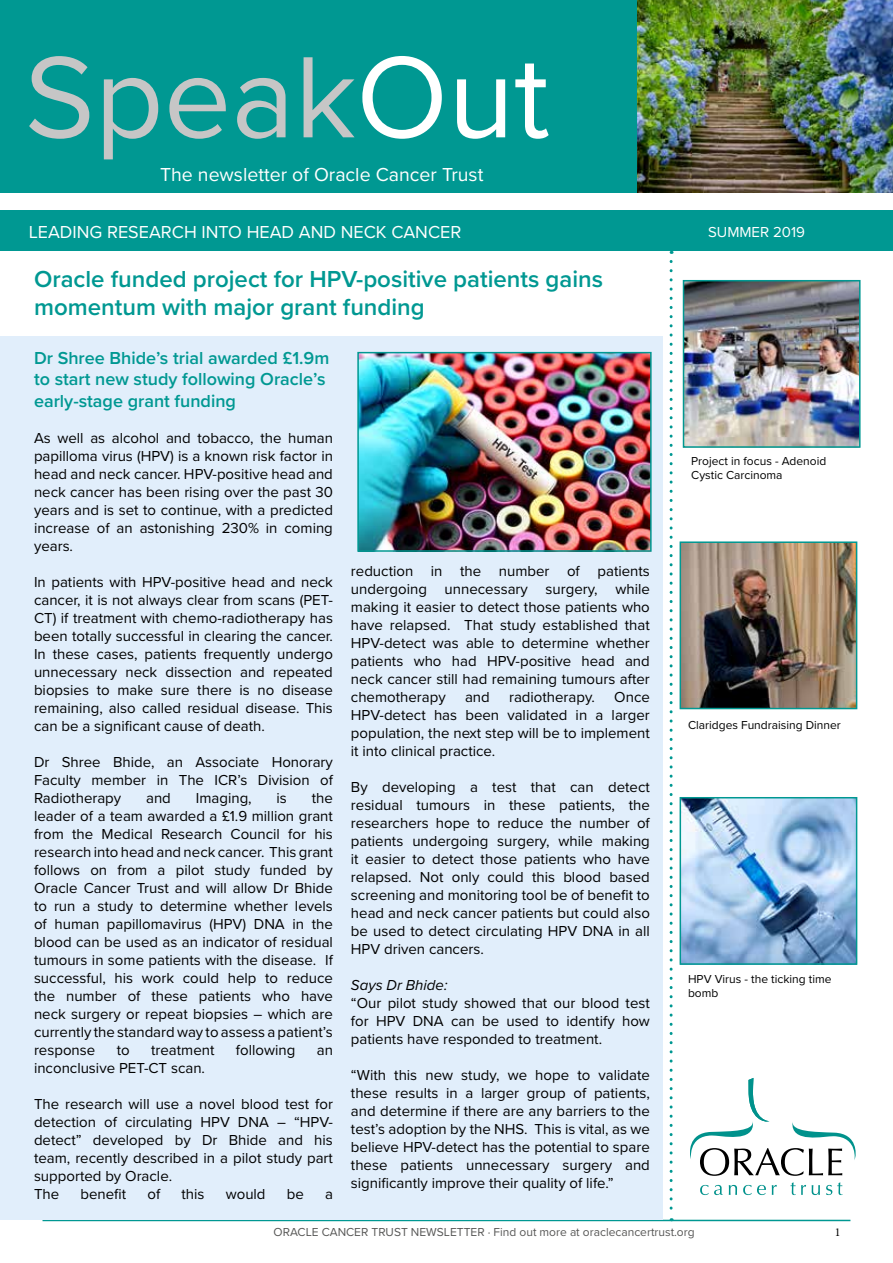
<style>
.page{position:relative;width:893px;height:1263px;background:#fff}
.page>*{position:absolute;margin:0;border:0;box-sizing:border-box;transform-origin:0 0}
.t1{font:120px "Proxima Nova";color:#c6c6c6}
.t2{font:600 24px/28.8px "Proxima Nova";color:#009892}
.t3{font:19.5px "Proxima Nova";color:#fff}
.t4{font:600 18px/21.6px "Proxima Nova";color:#009892}
.t5{font:18px "Proxima Nova";color:#fff}
.t6{font:15px/18px "Proxima Nova";color:#000;text-align:justify}
.t7{font:italic 15px "Proxima Nova";color:#000}
.t8{font:15px "Proxima Nova";color:#fff}
.t9{font:12px/14.4px "Proxima Nova";color:#000}
.t10{font:12px "Proxima Nova";color:#575756}
.t11{font:12px "Minion Pro";color:#000}
.s1{color:#fff}
</style>
<div class="page">
<hr style="left:43px;top:1220px;width:807px;height:1px;background:#009892">
<img style="left:636px;top:0;width:257px;height:193px">
<div style="left:0;top:0;width:636px;height:193px;background:#009892"></div>
<div style="left:0;top:210px;width:893px;height:41px;background:#009892"></div>
<svg style="left:670px;top:261px;width:3px;height:959px"></svg>
<svg style="left:690px;top:1078px;width:166px;height:98px"></svg>
<svg style="left:700px;top:1185px;width:23px;height:10px"></svg>
<svg style="left:729px;top:1185px;width:8px;height:10px"></svg>
<svg style="left:743px;top:1185px;width:23px;height:10px"></svg>
<svg style="left:772px;top:1185px;width:5px;height:10px"></svg>
<svg style="left:790px;top:1182px;width:16px;height:13px"></svg>
<svg style="left:812px;top:1185px;width:8px;height:10px"></svg>
<svg style="left:826px;top:1182px;width:17px;height:13px"></svg>
<img style="left:686px;top:283px;width:171px;height:162px">
<div style="left:683px;top:280px;width:177px;height:168px;border:2px solid #009892"></div>
<div style="left:0;top:337px;width:663px;height:883px;background:#e1eefb"></div>
<img style="left:360px;top:355px;width:289px;height:194px">
<div style="left:357px;top:352px;width:295px;height:200px;border:2px solid #009892"></div>
<img style="left:683px;top:544px;width:171px;height:162px">
<div style="left:680px;top:541px;width:177px;height:168px;border:2px solid #009892"></div>
<img style="left:683px;top:800px;width:171px;height:162px">
<div style="left:680px;top:797px;width:177px;height:168px;border:2px solid #009892"></div>
<h1 class="t1" style="left:25px;top:8px;width:526px">Speak<span class="s1">Out</span></h1>
<h3 class="t3" style="left:160px;top:160px;width:325px">The newsletter of Oracle Cancer Trust</h3>
<p class="t5" style="left:29px;top:218px;width:434px">LEADING RESEARCH INTO HEAD AND NECK CANCER</p>
<h2 class="t2" style="left:34px;top:264px;width:571px">Oracle funded project for HPV-positive patients gains momentum with major grant funding</h2>
<p class="t4" style="left:34px;top:346px;width:297px">Dr Shree Bhide’s trial awarded £1.9m to start new study following Oracle’s early-stage grant funding</p>
<p class="t6" style="left:34px;top:428px;width:300px">As well as alcohol and tobacco, the human papilloma virus (HPV) is a known risk factor in head and neck cancer. HPV-positive head and neck cancer has been rising over the past 30 years and is set to continue, with a predicted increase of an astonishing 230% in coming years.</p>
<p class="t6" style="left:34px;top:572px;width:300px">In patients with HPV-positive head and neck cancer, it is not always clear from scans (PET-CT) if treatment with chemo-radiotherapy has been totally successful in clearing the cancer.<br>In these cases, patients frequently undergo unnecessary neck dissection and repeated biopsies to make sure there is no disease remaining, also called residual disease. This can be a significant cause of death.</p>
<p class="t6" style="left:34px;top:752px;width:300px">Dr Shree Bhide, an Associate Honorary Faculty member in The ICR’s Division of Radiotherapy</p>
<p class="t6" style="left:351px;top:562px;width:300px">reduction in the number of patients undergoing unnecessary surgery, while making it easier to detect those patients who have relapsed. That study established that HPV-detect was able to determine whether patients who had HPV-positive head and neck cancer still had remaining tumours after chemotherapy</p>
<p class="t6" style="left:351px;top:688px;width:300px;text-indent:263px">Once HPV-detect has been validated in a larger population, the next step will be to implement it into clinical practice.</p>
<p class="t6" style="left:351px;top:778px;width:300px">By developing a test that can detect residual tumours in these patients, the researchers hope to reduce the number of patients undergoing surgery, while making it easier to detect those patients who have relapsed. Not only could this blood based screening and monitoring tool be of benefit to head and neck cancer patients but could also be used to detect circulating HPV DNA in all HPV driven cancers.</p>
<p class="t7" style="left:351px;top:974px;width:98px">Says Dr Bhide:</p>
<p class="t6" style="left:351px;top:994px;width:300px">“Our pilot study showed that our blood test for HPV DNA can be used to identify how patients have responded to treatment.</p>
<p class="t6" style="left:351px;top:1066px;width:300px">“With this new study, we hope to validate these results in a larger group of patients, and determine if there are any barriers to the test’s adoption by the NHS. This is vital, as we believe HPV-detect has the potential to spare these patients unnecessary surgery and significantly improve their quality of life.”</p>
<p class="t6" style="left:465px;top:688px;width:26px">and</p>
<p class="t6" style="left:509px;top:688px;width:87px">radiotherapy.</p>
<p class="t6" style="left:34px;top:788px;width:300px;text-indent:278px">the leader of a team awarded a £1.9 million grant from the Medical Research Council for his research into head and neck cancer. This grant follows on from a pilot study funded by Oracle Cancer Trust and will allow Dr Bhide to run a study to determine whether levels of human papillomavirus (HPV) DNA in the blood can be used as an indicator of residual tumours in some patients with the disease. If successful, his work could help to reduce the number of these patients who have neck surgery or repeat biopsies – which are currently the standard way to assess a patient’s response</p>
<p class="t6" style="left:146px;top:788px;width:26px">and</p>
<p class="t6" style="left:196px;top:788px;width:57px">Imaging,</p>
<p class="t6" style="left:277px;top:788px;width:12px">is</p>
<p class="t6" style="left:117px;top:1040px;width:14px">to</p>
<p class="t6" style="left:151px;top:1040px;width:65px">treatment</p>
<p class="t6" style="left:236px;top:1040px;width:61px">following</p>
<p class="t6" style="left:317px;top:1040px;width:18px">an</p>
<p class="t6" style="left:34px;top:1058px;width:173px">inconclusive PET-CT scan.</p>
<p class="t6" style="left:34px;top:1094px;width:300px;text-align:left">The research will use a novel blood test for detection of circulating HPV DNA – “HPV&shy;detect” developed by Dr Bhide and his team, recently described in a pilot study part supported by Oracle.<br>The</p>
<p class="t6" style="left:80px;top:1184px;width:47px">benefit</p>
<p class="t6" style="left:147px;top:1184px;width:14px">of</p>
<p class="t6" style="left:182px;top:1184px;width:25px">this</p>
<p class="t6" style="left:226px;top:1184px;width:41px">would</p>
<p class="t6" style="left:287px;top:1184px;width:19px">be</p>
<p class="t6" style="left:325px;top:1184px;width:9px">a</p>
<p class="t8" style="left:708px;top:220px;width:99px">SUMMER 2019</p>
<p class="t9" style="left:691px;top:453px;width:137px">Project in focus - Adenoid<br>Cystic Carcinoma</p>
<p class="t9" style="left:688px;top:717px;width:154px">Claridges Fundraising Dinner</p>
<p class="t9" style="left:688px;top:971px;width:145px">HPV Virus - the ticking time bomb</p>
<p class="t10" style="left:274px;top:1223px;width:422px">ORACLE CANCER TRUST NEWSLETTER · Find out more at oraclecancertrust.org</p>
<p class="t11" style="left:835px;top:1224px;width:7px">1</p>
</div>
